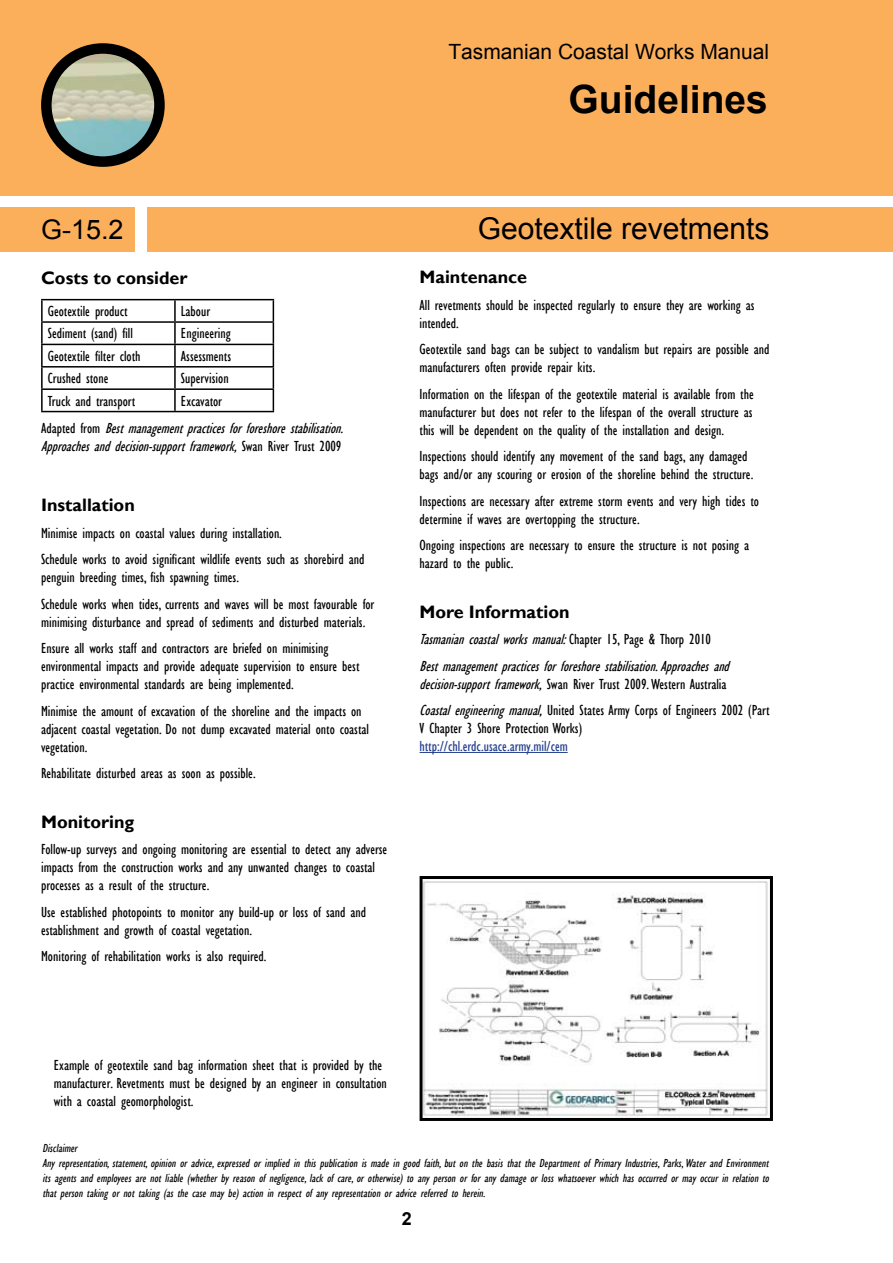
<style>
.page{position:relative;width:893px;height:1263px;background:#fff}
.page>*{position:absolute;margin:0;border:0;box-sizing:border-box;transform-origin:0 0}
.t1{font:700 39px "Arial";color:#000}
.t2{font:30px "Arial";color:#000}
.t3{font:27px "Arial";color:#000}
.t4{font:21px "Arial";color:#000}
.t5{font:700 18px "Gill Sans";color:#000}
.t6{font:700 18px "Arial";color:#000}
.t7{font:condensed 15px/18px "Gill Sans";color:#000}
.t8{font:italic condensed 15px/27.3px "Gill Sans";color:#000}
.t9{font:condensed 15px "Gill Sans";color:#24408f}
.t10{font:italic condensed 12px/15px "Gill Sans";color:#000}
.s1{font-style:normal}
.s2{font-style:italic}
</style>
<div class="page">
<div style="left:0;top:0;width:893px;height:196px;background:#fbaf5b"></div>
<div style="left:147px;top:208px;width:746px;height:44px;background:#fbaf5b"></div>
<div style="left:0;top:208px;width:135px;height:44px;background:#fbaf5b"></div>
<img style="left:46px;top:48px;width:113px;height:114px;border-radius:50%">
<div style="left:41px;top:43px;width:124px;height:124px;border:10px solid #000;border-radius:50%"></div>
<hr style="left:41px;top:299px;width:134px;height:1px;background:#000">
<hr style="left:41px;top:300px;width:2px;height:21px;background:#000">
<hr style="left:175px;top:299px;width:99px;height:1px;background:#000">
<hr style="left:174px;top:300px;width:2px;height:21px;background:#000">
<hr style="left:41px;top:321px;width:134px;height:2px;background:#000">
<hr style="left:41px;top:323px;width:2px;height:21px;background:#000">
<hr style="left:175px;top:321px;width:99px;height:2px;background:#000">
<hr style="left:174px;top:323px;width:2px;height:21px;background:#000">
<hr style="left:41px;top:344px;width:134px;height:1px;background:#000">
<hr style="left:41px;top:345px;width:2px;height:21px;background:#000">
<hr style="left:175px;top:344px;width:99px;height:1px;background:#000">
<hr style="left:174px;top:345px;width:2px;height:21px;background:#000">
<hr style="left:41px;top:366px;width:134px;height:2px;background:#000">
<hr style="left:41px;top:368px;width:2px;height:20px;background:#000">
<hr style="left:175px;top:366px;width:99px;height:2px;background:#000">
<hr style="left:174px;top:368px;width:2px;height:20px;background:#000">
<hr style="left:41px;top:388px;width:134px;height:2px;background:#000">
<hr style="left:41px;top:390px;width:2px;height:21px;background:#000">
<hr style="left:175px;top:388px;width:99px;height:2px;background:#000">
<hr style="left:174px;top:390px;width:2px;height:21px;background:#000">
<svg style="left:273px;top:300px;width:1px;height:111px"></svg>
<hr style="left:41px;top:411px;width:134px;height:1px;background:#000">
<hr style="left:175px;top:411px;width:99px;height:1px;background:#000">
<hr style="left:420px;top:752px;width:148px;height:1px;background:#24408f">
<img style="left:424px;top:881px;width:344px;height:236px">
<div style="left:420px;top:876px;width:353px;height:245px;border:3px solid #000"></div>
<h3 class="t4" style="left:448px;top:37px;width:322px">Tasmanian Coastal Works Manual</h3>
<h1 class="t1" style="left:568px;top:73px;width:201px">Guidelines</h1>
<h3 class="t3" style="left:41px;top:211px;width:84px">G-15.2</h3>
<h2 class="t2" style="left:478px;top:209px;width:293px">Geotextile revetments</h2>
<p class="t5" style="left:41px;top:267px;width:148px">Costs to consider</p>
<p class="t7" style="left:48px;top:302px;width:81px">Geotextile product</p>
<p class="t7" style="left:181px;top:302px;width:31px">Labour</p>
<p class="t7" style="left:48px;top:325px;width:86px">Sediment (sand) fill</p>
<p class="t7" style="left:181px;top:325px;width:51px">Engineering</p>
<p class="t7" style="left:48px;top:347px;width:94px">Geotextile filter cloth</p>
<p class="t7" style="left:181px;top:347px;width:52px">Assessments</p>
<p class="t7" style="left:48px;top:369px;width:62px">Crushed stone</p>
<p class="t7" style="left:181px;top:369px;width:49px">Supervision</p>
<p class="t7" style="left:48px;top:392px;width:89px">Truck and transport</p>
<p class="t8" style="left:41px;top:387px;width:308px;text-indent:140px"><span class="s1">Excavator<br>A d a p t e d f r o m</span> Bestmanagementpracticesforforeshorestabilisation.</p>
<p class="t8" style="left:41px;top:432px;width:302px">Approachesanddecision-supportframework,<span class="s1">S w a n R i v e r T r u s t 2 0 0 9</span></p>
<p class="t5" style="left:41px;top:494px;width:95px">Installation</p>
<p class="t7" style="left:41px;top:519px;width:325px;line-height:26.5px">Minimise impacts on coastal values during installation.<br>Schedule works to avoid significant wildlife events such as shorebird and</p>
<p class="t7" style="left:41px;top:564px;width:335px;line-height:26.5px">penguin breeding times, fish spawning times.<br>Schedule works when tides, currents and waves will be most favourable for</p>
<p class="t7" style="left:41px;top:608px;width:326px;line-height:26.5px">minimising disturbance and spread of sediments and disturbed materials.<br>Ensure all works staff and contractors are briefed on minimising</p>
<p class="t7" style="left:41px;top:657px;width:320px">environmental impacts and provide adequate supervision to ensure best practice environmental standards are being implemented.</p>
<p class="t7" style="left:41px;top:702px;width:329px">Minimise the amount of excavation of the shoreline and the impacts on adjacent coastal vegetation. Do not dump excavated material onto coastal vegetation.</p>
<p class="t7" style="left:41px;top:764px;width:216px">Rehabilitate disturbed areas as soon as possible.</p>
<p class="t5" style="left:41px;top:811px;width:95px">Monitoring</p>
<p class="t7" style="left:41px;top:840px;width:348px">Follow-up surveys and ongoing monitoring are essential to detect any adverse impacts from the construction works and any unwanted changes to coastal processes as a result of the structure.</p>
<p class="t7" style="left:41px;top:903px;width:326px">Use established photopoints to monitor any build-up or loss of sand and establishment and growth of coastal vegetation.</p>
<p class="t7" style="left:41px;top:947px;width:227px">Monitoring of rehabilitation works is also required.</p>
<p class="t5" style="left:420px;top:266px;width:109px">Maintenance</p>
<p class="t7" style="left:420px;top:296px;width:337px">All revetments should be inspected regularly to ensure they are working as intended.</p>
<p class="t7" style="left:420px;top:340px;width:352px">Geotextile sand bags can be subject to vandalism but repairs are possible and manufacturers often provide repair kits.</p>
<p class="t7" style="left:420px;top:385px;width:336px;text-align:justify">Information on the lifespan of the geotextile material is available from the manufacturer but does not refer to the lifespan of the overall structure as this will be dependent on the quality of the installation and design.</p>
<p class="t7" style="left:420px;top:447px;width:336px">Inspections should identify any movement of the sand bags, any damaged bags and/or any scouring or erosion of the shoreline behind the structure.</p>
<p class="t7" style="left:420px;top:492px;width:341px">Inspections are necessary after extreme storm events and very high tides to determine if waves are overtopping the structure.</p>
<p class="t7" style="left:420px;top:536px;width:331px">Ongoing inspections are necessary to ensure the structure is not posing a hazard to the public.</p>
<p class="t5" style="left:420px;top:601px;width:151px">More Information</p>
<p class="t8" style="left:420px;top:626px;width:316px;line-height:26.5px">Tasmaniancoastalworksmanual:<span class="s1">C h a p t e r 1 5 , P a g e &amp; T h o r p 2 0 1 0<br></span>Bestmanagementpracticesforforeshorestabilisation.Approachesand</p>
<p class="t7" style="left:420px;top:671px;width:352px;line-height:26.5px"><span class="s2">decision-supportframework,</span>Swan River Trust 2009. Western Australia<br><span class="s2">Coastalengineeringmanual,</span>United States Army Corps of Engineers 2002 (Part</p>
<p class="t7" style="left:420px;top:719px;width:164px">V Chapter 3 Shore Protection Works)</p>
<p class="t9" style="left:420px;top:737px;width:150px">http://chl.erdc.usace.army.mil/cem</p>
<p class="t7" style="left:54px;top:1056px;width:335px">Example of geotextile sand bag information sheet that is provided by the manufacturer. Revetments must be designed by an engineer in consultation with a coastal geomorphologist.</p>
<p class="t10" style="left:43px;top:1141px;width:731px">Disclaimer<br>Any representation,statement,opinion or advice,expressed or implied in this publication is made in good faith,but on the basis that the Department of Primary Industries,Parks,Water and Environment its agents and employees are not liable (whether by reason of negligence,lack of care,or otherwise) to any person or for any damage or loss whatsoever which has occurred or may occur in relation to that person taking or not taking (as the case may be) action in respect of any representation or advice referred to herein.</p>
<p class="t6" style="left:402px;top:1207px;width:12px">2</p>
</div>
